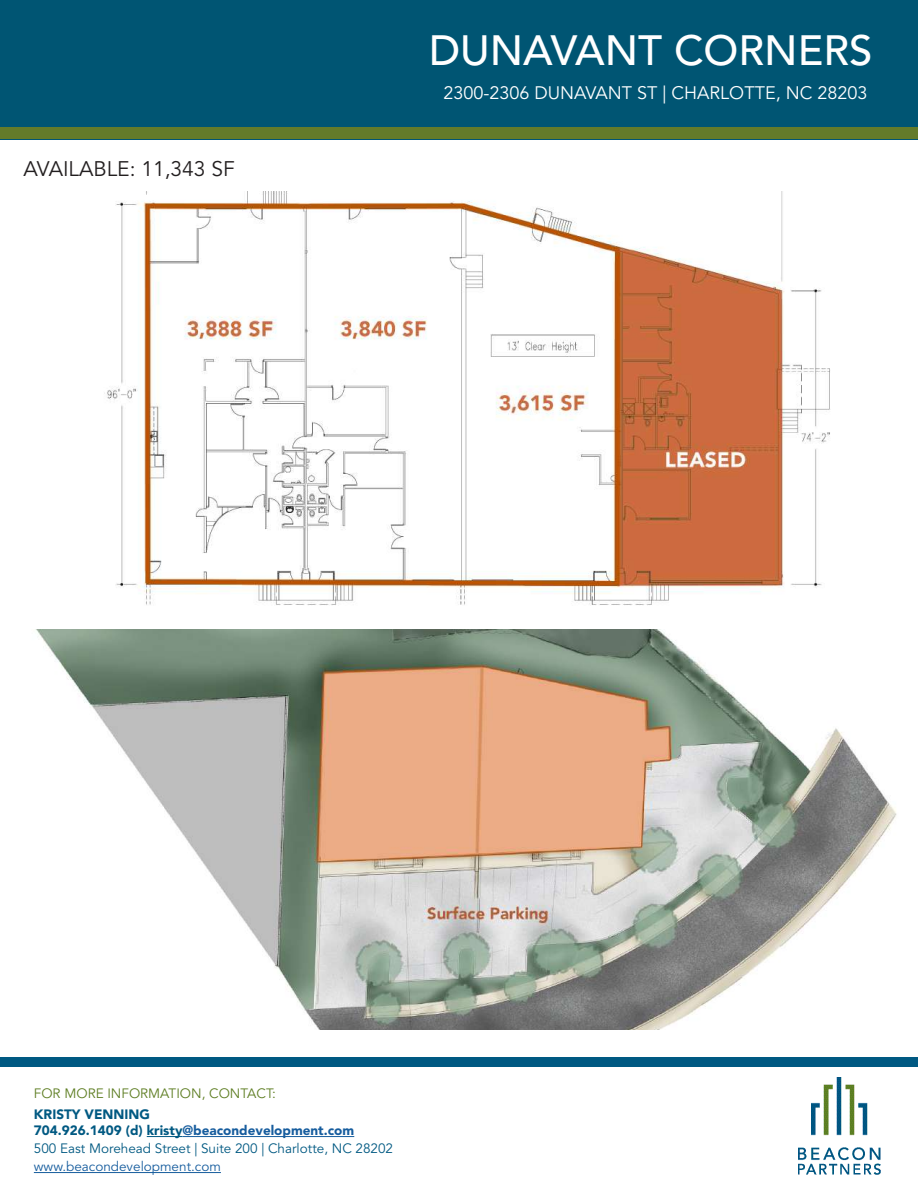
<style>
.page{position:relative;width:918px;height:1188px;background:#fff}
.page>*{position:absolute;margin:0;border:0;box-sizing:border-box;transform-origin:0 0}
.t1{font:500 42px "Avenir LT Std";color:#fff}
.t2{font:21px "Avenir LT Std";color:#231f20}
.t3{font:18px "Avenir LT Std";color:#fff}
.t4{font:900 13.5px/16.5px "Avenir LT Std";color:#005982}
.t5{font:13.5px "Avenir LT Std";color:#005982}
.t6{font:13.5px "Avenir LT Std";color:#5e7e23}
.t7{font:13.5px "Avenir LT Std";color:#175d9e}
.s1{color:#175d9e}
</style>
<div class="page">
<div style="left:0;top:0;width:918px;height:139px;background:#005573"></div>
<img style="left:104px;top:192px;width:726px;height:413px">
<img style="left:36px;top:630px;width:861px;height:399px">
<div style="left:0;top:128px;width:918px;height:11px;background:#637b2a"></div>
<img style="left:798px;top:1077px;width:82px;height:98px">
<div style="left:0;top:1057px;width:918px;height:10px;background:#005982"></div>
<hr style="left:147px;top:1136px;width:36px;height:1px;background:#005982">
<hr style="left:183px;top:1136px;width:171px;height:1px;background:#175d9e">
<hr style="left:34px;top:1172px;width:187px;height:1px;background:#175d9e">
<h2 class="t2" style="left:24px;top:157px;width:213px">AVAILABLE: 11,343 SF</h2>
<h1 class="t1" style="left:429px;top:26px;width:445px">DUNAVANT CORNERS</h1>
<h3 class="t3" style="left:443px;top:83px;width:426px">2300-2306 DUNAVANT ST | CHARLOTTE, NC 28203</h3>
<p class="t6" style="left:34px;top:1085px;width:244px">FOR MORE INFORMATION, CONTACT:</p>
<p class="t4" style="left:34px;top:1106px;width:322px">KRISTY VENNING<br>704.926.1409 (d) kristy<span class="s1">@beacondevelopment.com</span></p>
<p class="t5" style="left:34px;top:1141px;width:361px">500 East Morehead Street | Suite 200 | Charlotte, NC 28202</p>
<p class="t7" style="left:34px;top:1159px;width:189px">www.beacondevelopment.com</p>
</div>
